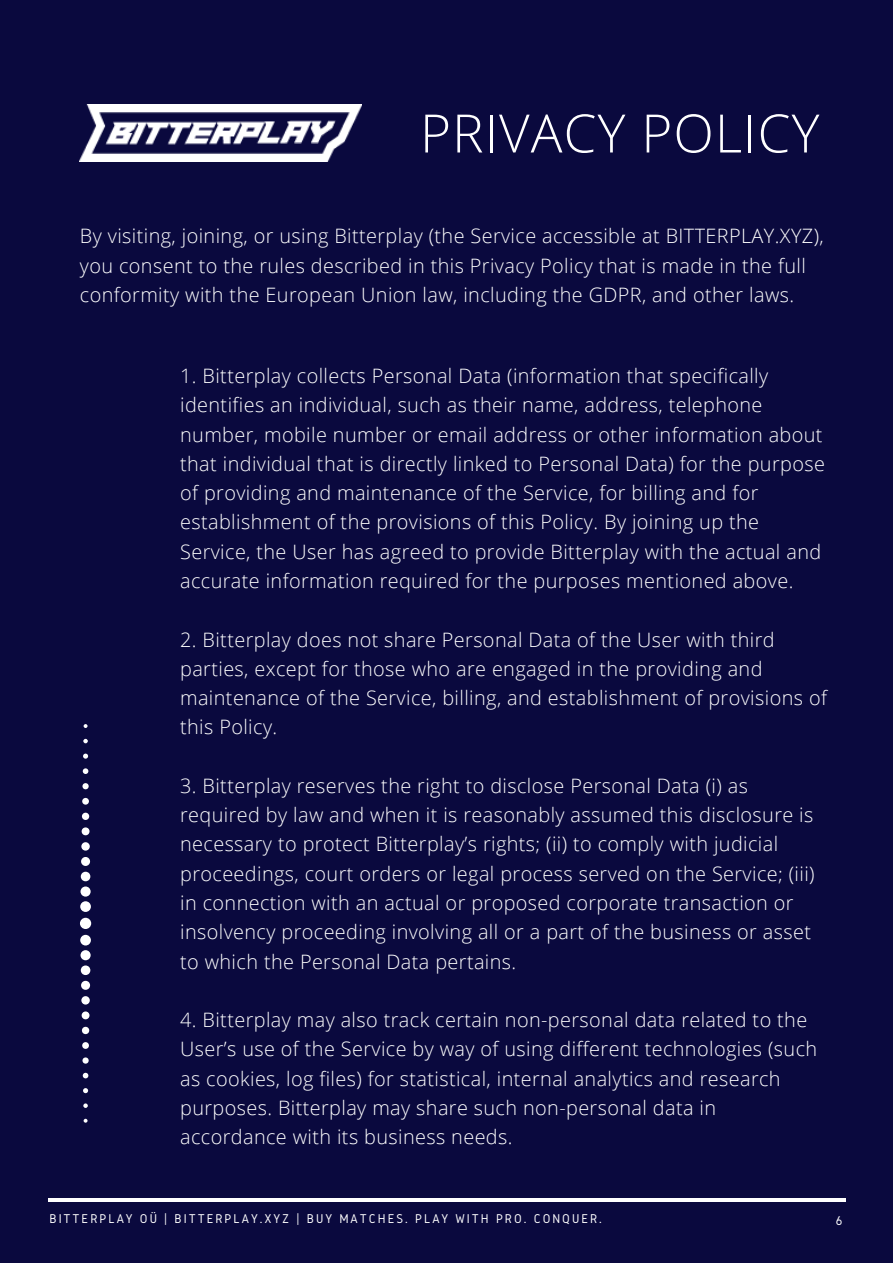
<style>
.page{position:relative;width:893px;height:1263px;background:#0a093e}
.page>*{position:absolute;margin:0;border:0;box-sizing:border-box;transform-origin:0 0}
.t1{font:300 52.95px "Open Sans";letter-spacing:.02em;color:#fff}
.t2{font:300 19.8px/29.2px "Open Sans";letter-spacing:.02em;color:#fff}
.t3{font:13.2px "Gidole";letter-spacing:.15em;color:#fff}
</style>
<div class="page">
<hr style="left:48px;top:1198px;width:798px;height:3px;background:#fff">
<div style="left:80px;top:918px;width:11px;height:11px;background:#fff;border-radius:50%"></div>
<div style="left:80px;top:935px;width:11px;height:10px;background:#fff;border-radius:50%"></div>
<div style="left:81px;top:950px;width:10px;height:10px;background:#fff;border-radius:50%"></div>
<svg style="left:81px;top:965px;width:9px;height:10px"></svg>
<svg style="left:81px;top:981px;width:9px;height:9px"></svg>
<div style="left:81px;top:996px;width:9px;height:8px;background:#fff;border-radius:50%"></div>
<div style="left:82px;top:1011px;width:8px;height:8px;background:#fff;border-radius:50%"></div>
<svg style="left:82px;top:1027px;width:7px;height:7px"></svg>
<svg style="left:82px;top:1042px;width:7px;height:7px"></svg>
<svg style="left:82px;top:1057px;width:7px;height:7px"></svg>
<svg style="left:83px;top:1073px;width:5px;height:5px"></svg>
<svg style="left:83px;top:1088px;width:5px;height:5px"></svg>
<svg style="left:83px;top:1103px;width:5px;height:5px"></svg>
<svg style="left:84px;top:1119px;width:4px;height:4px"></svg>
<div style="left:80px;top:901px;width:11px;height:11px;background:#fff;border-radius:50%"></div>
<div style="left:81px;top:886px;width:10px;height:11px;background:#fff;border-radius:50%"></div>
<svg style="left:81px;top:872px;width:9px;height:9px"></svg>
<div style="left:81px;top:857px;width:9px;height:9px;background:#fff;border-radius:50%"></div>
<div style="left:81px;top:842px;width:9px;height:9px;background:#fff;border-radius:50%"></div>
<svg style="left:82px;top:827px;width:8px;height:8px"></svg>
<div style="left:82px;top:813px;width:7px;height:7px;background:#fff;border-radius:50%"></div>
<div style="left:82px;top:798px;width:7px;height:7px;background:#fff;border-radius:50%"></div>
<svg style="left:82px;top:783px;width:7px;height:6px"></svg>
<svg style="left:83px;top:768px;width:5px;height:6px"></svg>
<svg style="left:83px;top:754px;width:5px;height:5px"></svg>
<svg style="left:83px;top:739px;width:5px;height:4px"></svg>
<svg style="left:84px;top:724px;width:4px;height:4px"></svg>
<img style="left:80px;top:105px;width:281px;height:56px">
<h1 class="t1" style="left:420px;top:96px;width:401px">PRIVACY POLICY</h1>
<p class="t2" style="left:80px;top:221px;width:745px">By visiting, joining, or using Bitterplay (the Service accessible at BITTERPLAY.XYZ), you consent to the rules described in this Privacy Policy that is made in the full conformity with the European Union law, including the GDPR, and other laws.</p>
<p class="t2" style="left:180px;top:361px;width:646px">1. Bitterplay collects Personal Data (information that specifically identifies an individual, such as their name, address, telephone number, mobile number or email address or other information about that individual that is directly linked to Personal Data) for the purpose of providing and maintenance of the Service, for billing and for establishment of the provisions of this Policy. By joining up the Service, the User has agreed to provide Bitterplay with the actual and accurate information required for the purposes mentioned above.</p>
<p class="t2" style="left:180px;top:624px;width:648px">2. Bitterplay does not share Personal Data of the User with third parties, except for those who are engaged in the providing and maintenance of the Service, billing, and establishment of provisions of this Policy.</p>
<p class="t2" style="left:180px;top:770px;width:636px">3. Bitterplay reserves the right to disclose Personal Data (i) as required by law and when it is reasonably assumed this disclosure is necessary to protect Bitterplay’s rights; (ii) to comply with judicial proceedings, court orders or legal process served on the Service; (iii) in connection with an actual or proposed corporate transaction or insolvency proceeding involving all or a part of the business or asset to which the Personal Data pertains.</p>
<p class="t2" style="left:180px;top:1005px;width:639px">4. Bitterplay may also track certain non-personal data related to the User’s use of the Service by way of using different technologies (such as cookies, log files) for statistical, internal analytics and research purposes. Bitterplay may share such non-personal data in accordance with its business needs.</p>
<p class="t3" style="left:50px;top:1212px;width:554px">BITTERPLAY OÜ | BITTERPLAY.XYZ | BUY MATCHES. PLAY WITH PRO. CONQUER.</p>
<p class="t3" style="left:836px;top:1213px;width:8px">6</p>
</div>
